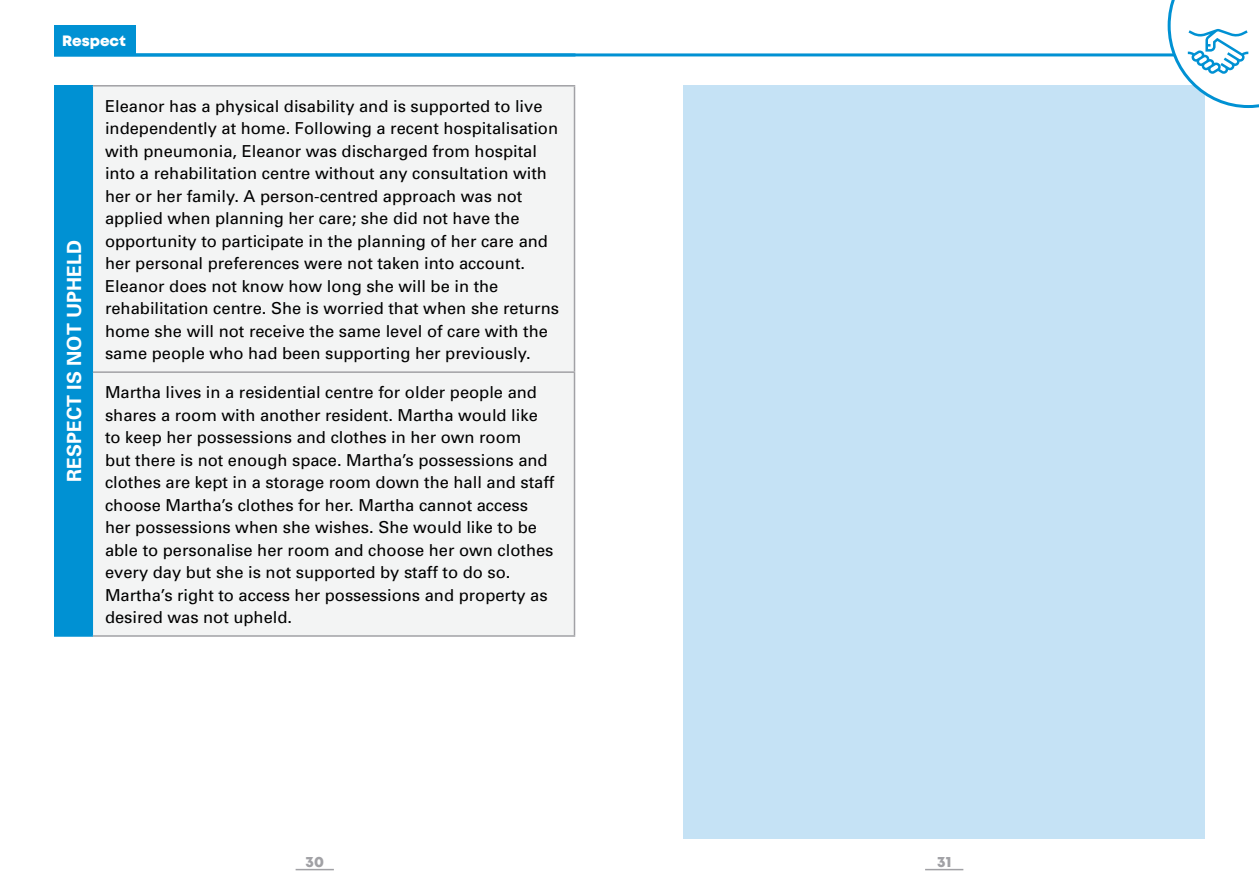
<style>
.page{position:relative;width:1259px;height:893px;background:#fff}
.page>*{position:absolute;margin:0;border:0;box-sizing:border-box;transform-origin:0 0}
.t1{font:700 19.5px "Univers";color:#fff}
.t2{font:16.5px/22.5px "Univers";color:#000}
.t3{font:15px "Mont Heavy DEMO";color:#fff}
.t4{font:15px "Mont Heavy DEMO";color:#a1a1a5}
</style>
<div class="page">
<div style="left:54px;top:86px;width:38px;height:550px;background:#0091d3"></div>
<div style="left:93px;top:87px;width:481px;height:548px;background:#f3f4f4"></div>
<hr style="left:54px;top:85px;width:39px;height:2px;background:#0091d3">
<hr style="left:54px;top:635px;width:39px;height:2px;background:#0091d3">
<hr style="left:93px;top:85px;width:482px;height:2px;background:#a1a1a5">
<hr style="left:574px;top:87px;width:1px;height:284px;background:#a1a1a5">
<hr style="left:93px;top:371px;width:482px;height:2px;background:#a1a1a5">
<hr style="left:574px;top:373px;width:1px;height:262px;background:#a1a1a5">
<hr style="left:93px;top:635px;width:482px;height:2px;background:#a1a1a5">
<hr style="left:92px;top:87px;width:1px;height:285px;background:#0091d3">
<hr style="left:92px;top:372px;width:1px;height:263px;background:#0091d3">
<div style="left:683px;top:85px;width:522px;height:754px;background:#c5e2f5"></div>
<hr style="left:296px;top:869px;width:38px;height:1px;background:#a1a1a5">
<hr style="left:925px;top:869px;width:38px;height:1px;background:#a1a1a5">
<hr style="left:54px;top:53px;width:1151px;height:3px;background:#0091d3">
<div style="left:54px;top:26px;width:81px;height:29px;background:#0091d3"></div>
<svg style="left:1167px;top:0;width:92px;height:108px"></svg>
<p class="t3" style="left:62px;top:37px;width:65px">Respect</p>
<p class="t1" style="left:62px;top:482px;width:243px;rotate:-90deg">RESPECT IS NOT UPHELD</p>
<p class="t2" style="left:105px;top:94px;width:455px">Eleanor has a physical disability and is supported to live independently at home. Following a recent hospitalisation with pneumonia, Eleanor was discharged from hospital into a rehabilitation centre without any consultation with her or her family. A person-centred approach was not applied when planning her care; she did not have the opportunity to participate in the planning of her care and her personal preferences were not taken into account.<br>Eleanor does not know how long she will be in the rehabilitation centre. She is worried that when she returns home she will not receive the same level of care with the same people who had been supporting her previously.</p>
<p class="t2" style="left:105px;top:381px;width:451px">Martha lives in a residential centre for older people and shares a room with another resident. Martha would like to keep her possessions and clothes in her own room<br>but there is not enough space. Martha’s possessions and clothes are kept in a storage room down the hall and staff choose Martha’s clothes for her. Martha cannot access her possessions when she wishes. She would like to be able to personalise her room and choose her own clothes every day but she is not supported by staff to do so.<br>Martha’s right to access her possessions and property as desired was not upheld.</p>
<p class="t4" style="left:305px;top:853px;width:20px">30</p>
<p class="t4" style="left:937px;top:853px;width:16px">31</p>
</div>
